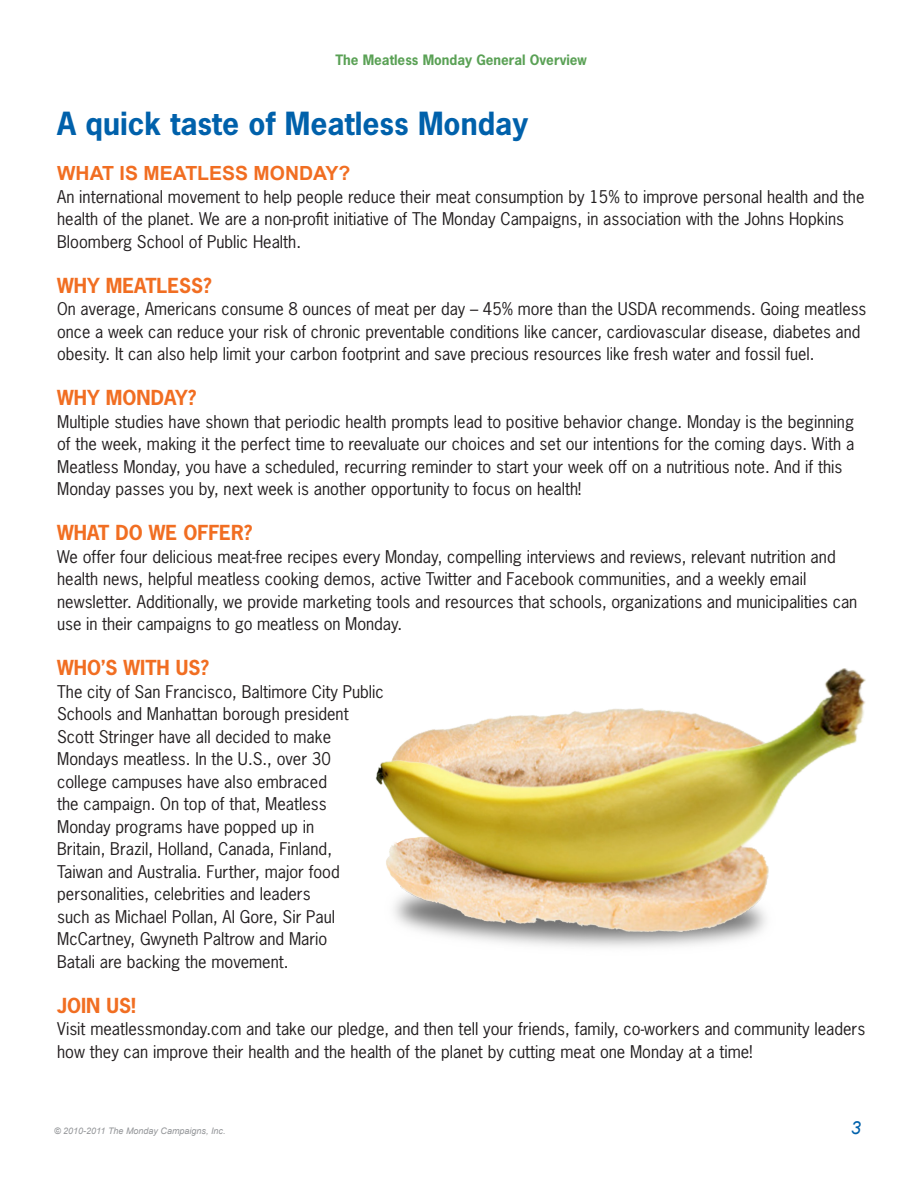
<style>
.page{position:relative;width:918px;height:1188px;background:#fff}
.page>*{position:absolute;margin:0;border:0;box-sizing:border-box;transform-origin:0 0}
.t1{font:700 30px "News Gothic";color:#0061ab}
.t2{font:700 19.5px "News Gothic";color:#f16e22}
.t3{font:700 19.5px "Arial";color:#f16e22}
.t4{font:italic 18px "Arial";color:#0061ab}
.t5{font:16.5px/22.5px "News Gothic";color:#231f20}
.t6{font:700 13.5px "News Gothic";color:#5aa155}
.t7{font:italic 9px "Arial";color:#939598}
</style>
<div class="page">
<img style="left:375px;top:668px;width:491px;height:279px">
<p class="t6" style="left:336px;top:51px;width:253px">The Meatless Monday General Overview</p>
<p class="t1" style="left:57px;top:104px;width:473px">A quick taste of Meatless Monday</p>
<p class="t3" style="left:57px;top:162px;width:295px">WHAT IS MEATLESS MONDAY?</p>
<p class="t5" style="left:57px;top:185px;width:809px">An international movement to help people reduce their meat consumption by 15% to improve personal health and the health of the planet. We are a non-profit initiative of The Monday Campaigns, in association with the Johns Hopkins<br>Bloomberg School of Public Health.</p>
<p class="t2" style="left:57px;top:272px;width:156px">WHY MEATLESS?</p>
<p class="t5" style="left:57px;top:297px;width:811px">On average, Americans consume 8 ounces of meat per day – 45% more than the USDA recommends. Going meatless once a week can reduce your risk of chronic preventable conditions like cancer, cardiovascular disease, diabetes and obesity. It can also help limit your carbon footprint and save precious resources like fresh water and fossil fuel.</p>
<p class="t2" style="left:57px;top:385px;width:141px">WHY MONDAY?</p>
<p class="t5" style="left:57px;top:410px;width:799px">Multiple studies have shown that periodic health prompts lead to positive behavior change. Monday is the beginning of the week, making it the perfect time to reevaluate our choices and set our intentions for the coming days. With a Meatless Monday, you have a scheduled, recurring reminder to start your week off on a nutritious note. And if this Monday passes you by, next week is another opportunity to focus on health!</p>
<p class="t2" style="left:57px;top:520px;width:197px">WHAT DO WE OFFER?</p>
<p class="t5" style="left:57px;top:545px;width:802px">We offer four delicious meat-free recipes every Monday, compelling interviews and reviews, relevant nutrition and health news, helpful meatless cooking demos, active Twitter and Facebook communities, and a weekly email newsletter. Additionally, we provide marketing tools and resources that schools, organizations and municipalities can use in their campaigns to go meatless on Monday.</p>
<p class="t2" style="left:57px;top:655px;width:154px">WHO’S WITH US?</p>
<p class="t5" style="left:57px;top:680px;width:328px">The city of San Francisco, Baltimore City Public Schools and Manhattan borough president Scott Stringer have all decided to make Mondays meatless. In the U.S., over 30 college campuses have also embraced<br>the campaign. On top of that, Meatless Monday programs have popped up in<br>Britain, Brazil, Holland, Canada, Finland,<br>Taiwan and Australia. Further, major food personalities, celebrities and leaders<br>such as Michael Pollan, Al Gore, Sir Paul McCartney, Gwyneth Paltrow and Mario<br>Batali are backing the movement.</p>
<p class="t2" style="left:57px;top:992px;width:80px">JOIN US!</p>
<p class="t5" style="left:57px;top:1017px;width:810px">Visit meatlessmonday.com and take our pledge, and then tell your friends, family, co-workers and community leaders how they can improve their health and the health of the planet by cutting meat one Monday at a time!</p>
<p class="t7" style="left:54px;top:1126px;width:173px">© 2010-2011 The Monday Campaigns, Inc.</p>
<p class="t4" style="left:851px;top:1118px;width:12px">3</p>
</div>
